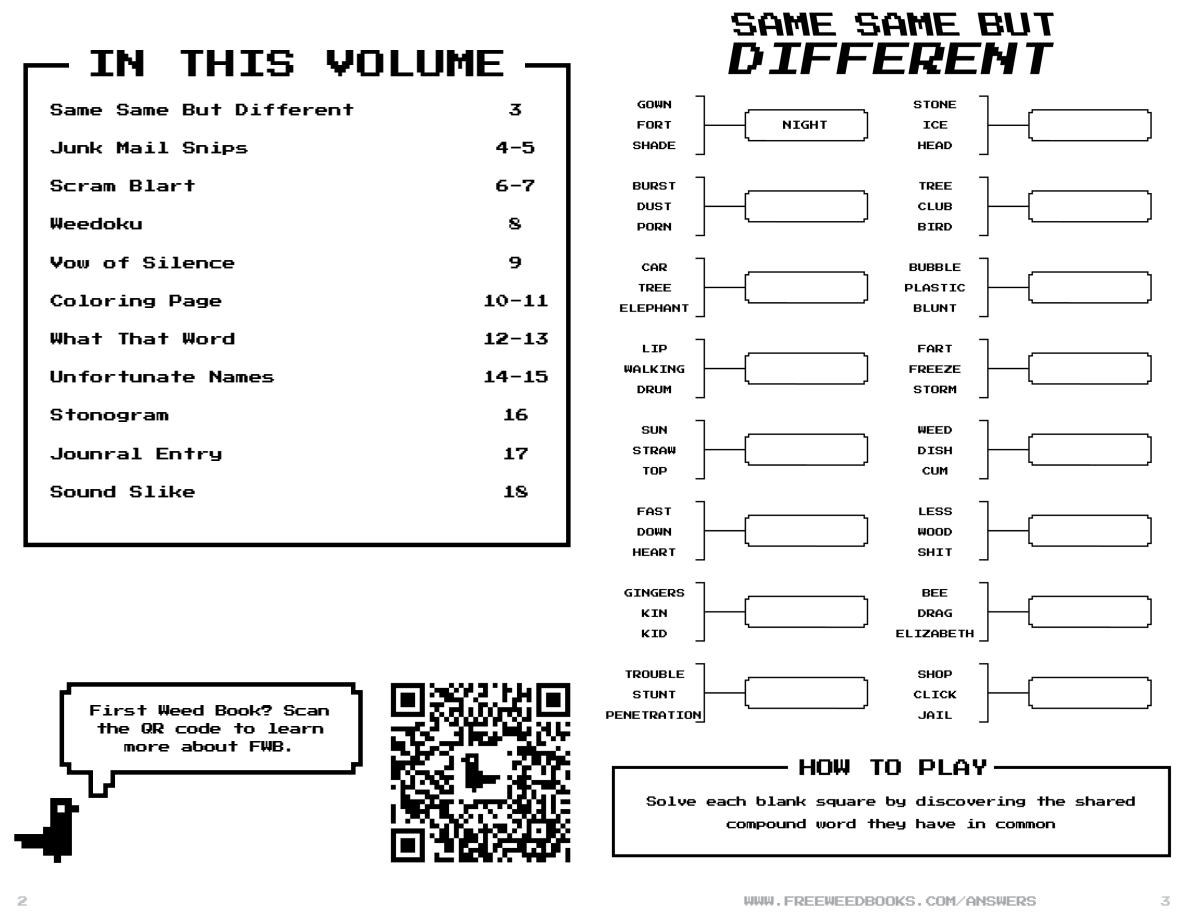
<style>
.page{position:relative;width:1188px;height:918px;background:#fff}
.page>*{position:absolute;margin:0;border:0;box-sizing:border-box;transform-origin:0 0}
.t1{font:30px "Press Start 2 P";color:#000}
.t2{font:13.2px "Press Start 2 P";color:#000}
.t3{font:12px/18px "Press Start 2 P";letter-spacing:-.05em;color:#000;text-align:center}
.t4{font:10.65px "Press Start 2 P";letter-spacing:-.05em;color:#a7a9ac}
.t5{font:10.65px "Press Start 2 P";color:#c0c2c4}
</style>
<div class="page">
<div style="left:23px;top:63px;width:548px;height:484px;border:4px solid #000"></div>
<svg style="left:14px;top:682px;width:349px;height:181px"></svg>
<img style="left:390px;top:682px;width:181px;height:181px">
<div style="left:69px;top:36px;width:456px;height:68px;background:#fff"></div>
<img style="left:606px;top:12px;width:566px;height:846px">
<h1 class="t1" style="left:87px;top:50px;width:421px">IN THIS VOLUME</h1>
<p class="t2" style="left:51px;top:103px;width:306px">Same Same But Different</p>
<p class="t2" style="left:510px;top:103px;width:15px">3</p>
<p class="t2" style="left:51px;top:142px;width:200px">Junk Mail Snips</p>
<p class="t2" style="left:496px;top:142px;width:41px">4-5</p>
<p class="t2" style="left:51px;top:180px;width:147px">Scram Blart</p>
<p class="t2" style="left:496px;top:180px;width:41px">6-7</p>
<p class="t2" style="left:51px;top:218px;width:94px">Weedoku</p>
<p class="t2" style="left:510px;top:218px;width:15px">8</p>
<p class="t2" style="left:51px;top:256px;width:187px">Vow of Silence</p>
<p class="t2" style="left:510px;top:256px;width:15px">9</p>
<p class="t2" style="left:51px;top:295px;width:173px">Coloring Page</p>
<p class="t2" style="left:483px;top:295px;width:68px">10-11</p>
<p class="t2" style="left:51px;top:333px;width:187px">What That Word</p>
<p class="t2" style="left:483px;top:333px;width:68px">12-13</p>
<p class="t2" style="left:51px;top:371px;width:226px">Unfortunate Names</p>
<p class="t2" style="left:483px;top:371px;width:68px">14-15</p>
<p class="t2" style="left:51px;top:409px;width:121px">Stonogram</p>
<p class="t2" style="left:503px;top:409px;width:28px">16</p>
<p class="t2" style="left:51px;top:447px;width:173px">Jounral Entry</p>
<p class="t2" style="left:503px;top:447px;width:28px">17</p>
<p class="t2" style="left:51px;top:486px;width:147px">Sound Slike</p>
<p class="t2" style="left:503px;top:486px;width:28px">18</p>
<p class="t3" style="left:90px;top:704px;width:241px">First Weed Book? Scan the QR code to learn more about FWB.</p>
<p class="t5" style="left:18px;top:896px;width:12px">2</p>
<p class="t4" style="left:744px;top:896px;width:295px">WWW.FREEWEEDBOOKS.COM/ANSWERS</p>
<p class="t5" style="left:1161px;top:896px;width:12px">3</p>
</div>
